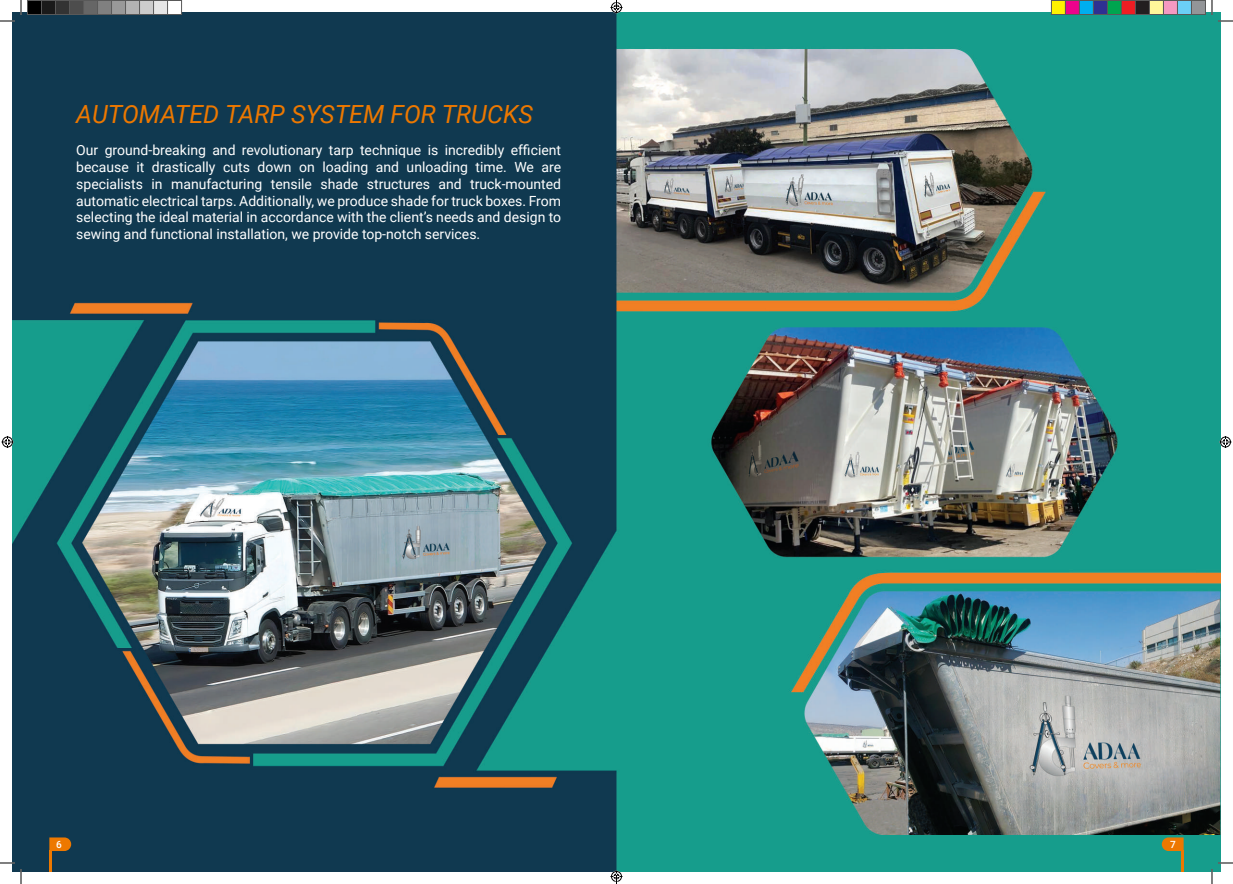
<style>
.page{position:relative;width:1233px;height:884px;background:#fff}
.page>*{position:absolute;margin:0;border:0;box-sizing:border-box;transform-origin:0 0}
.t1{font:italic 25px "Roboto";color:#ed7800}
.t2{font:14px/16.8px "Roboto";color:#fff;text-align:justify}
.t3{font:500 10px "Roboto";color:#fff}
</style>
<div class="page">
<img style="left:12px;top:12px;width:1208px;height:859px">
<svg style="left:49px;top:837px;width:22px;height:14px"></svg>
<hr style="left:49px;top:850px;width:2px;height:21px;background:#ed7800">
<svg style="left:1161px;top:837px;width:22px;height:14px"></svg>
<hr style="left:1181px;top:850px;width:2px;height:21px;background:#ed7800">
<svg style="left:1218px;top:20px;width:15px;height:2px"></svg>
<svg style="left:1218px;top:862px;width:15px;height:2px"></svg>
<svg style="left:0;top:0;width:22px;height:22px"></svg>
<svg style="left:0;top:862px;width:22px;height:22px"></svg>
<svg style="left:1211px;top:0;width:1px;height:15px"></svg>
<svg style="left:1211px;top:869px;width:1px;height:15px"></svg>
<svg style="left:2px;top:436px;width:12px;height:12px"></svg>
<svg style="left:1219px;top:436px;width:12px;height:12px"></svg>
<div style="left:28px;top:0;width:13px;height:14px;background:#000"></div>
<div style="left:27px;top:0;width:15px;height:15px;border:1px solid #595959"></div>
<div style="left:42px;top:0;width:14px;height:14px;background:#1a1a1a"></div>
<div style="left:41px;top:0;width:15px;height:15px;border:1px solid #595959"></div>
<div style="left:56px;top:0;width:14px;height:14px;background:#333"></div>
<div style="left:55px;top:0;width:15px;height:15px;border:1px solid #595959"></div>
<div style="left:70px;top:0;width:14px;height:14px;background:#4d4d4d"></div>
<div style="left:69px;top:0;width:15px;height:15px;border:1px solid #595959"></div>
<div style="left:84px;top:0;width:13px;height:14px;background:#666"></div>
<div style="left:83px;top:0;width:15px;height:15px;border:1px solid #595959"></div>
<div style="left:98px;top:0;width:14px;height:14px;background:#808080"></div>
<div style="left:97px;top:0;width:15px;height:15px;border:1px solid #595959"></div>
<div style="left:112px;top:0;width:13px;height:14px;background:#999"></div>
<div style="left:111px;top:0;width:15px;height:15px;border:1px solid #595959"></div>
<div style="left:126px;top:0;width:14px;height:14px;background:#b3b3b3"></div>
<div style="left:125px;top:0;width:15px;height:15px;border:1px solid #595959"></div>
<div style="left:140px;top:0;width:14px;height:14px;background:#ccc"></div>
<div style="left:139px;top:0;width:15px;height:15px;border:1px solid #595959"></div>
<div style="left:154px;top:0;width:13px;height:14px;background:#e6e6e6"></div>
<div style="left:153px;top:0;width:15px;height:15px;border:1px solid #595959"></div>
<div style="left:168px;top:0;width:14px;height:14px;background:#fff"></div>
<div style="left:167px;top:0;width:15px;height:15px;border:1px solid #595959"></div>
<div style="left:1051px;top:0;width:14px;height:14px;background:#fff101"></div>
<div style="left:1051px;top:0;width:15px;height:15px;border:1px solid #595959"></div>
<div style="left:1065px;top:0;width:14px;height:14px;background:#ed028c"></div>
<div style="left:1065px;top:0;width:15px;height:15px;border:1px solid #595959"></div>
<div style="left:1079px;top:0;width:14px;height:14px;background:#00aeef"></div>
<div style="left:1079px;top:0;width:15px;height:15px;border:1px solid #595959"></div>
<div style="left:1093px;top:0;width:14px;height:14px;background:#2e3092"></div>
<div style="left:1093px;top:0;width:15px;height:15px;border:1px solid #595959"></div>
<div style="left:1107px;top:0;width:14px;height:14px;background:#00a54f"></div>
<div style="left:1107px;top:0;width:15px;height:15px;border:1px solid #595959"></div>
<div style="left:1121px;top:0;width:14px;height:14px;background:#ee1d23"></div>
<div style="left:1121px;top:0;width:15px;height:15px;border:1px solid #595959"></div>
<div style="left:1135px;top:0;width:14px;height:14px;background:#231f20"></div>
<div style="left:1135px;top:0;width:15px;height:15px;border:1px solid #595959"></div>
<div style="left:1149px;top:0;width:14px;height:14px;background:#fff79a"></div>
<div style="left:1149px;top:0;width:15px;height:15px;border:1px solid #595959"></div>
<div style="left:1163px;top:0;width:14px;height:14px;background:#f499c2"></div>
<div style="left:1163px;top:0;width:15px;height:15px;border:1px solid #595959"></div>
<div style="left:1177px;top:0;width:14px;height:14px;background:#6bcff6"></div>
<div style="left:1177px;top:0;width:15px;height:15px;border:1px solid #595959"></div>
<div style="left:1191px;top:0;width:14px;height:14px;background:#939598"></div>
<div style="left:1191px;top:0;width:15px;height:15px;border:1px solid #595959"></div>
<svg style="left:610px;top:0;width:12px;height:14px"></svg>
<svg style="left:610px;top:870px;width:12px;height:14px"></svg>
<h1 class="t1" style="left:76px;top:97px;width:458px">AUTOMATED TARP SYSTEM FOR TRUCKS</h1>
<p class="t2" style="left:76px;top:141px;width:486px">Our ground-breaking and revolutionary tarp technique is incredibly efficient because it drastically cuts down on loading and unloading time. We are specialists in manufacturing tensile shade structures and truck-mounted automatic electrical tarps. Additionally, we produce shade for truck boxes. From selecting the ideal material in accordance with the client’s needs and design to sewing and functional installation, we provide top-notch services.</p>
<p class="t3" style="left:56px;top:837px;width:7px">6</p>
<p class="t3" style="left:1170px;top:837px;width:7px">7</p>
</div>
